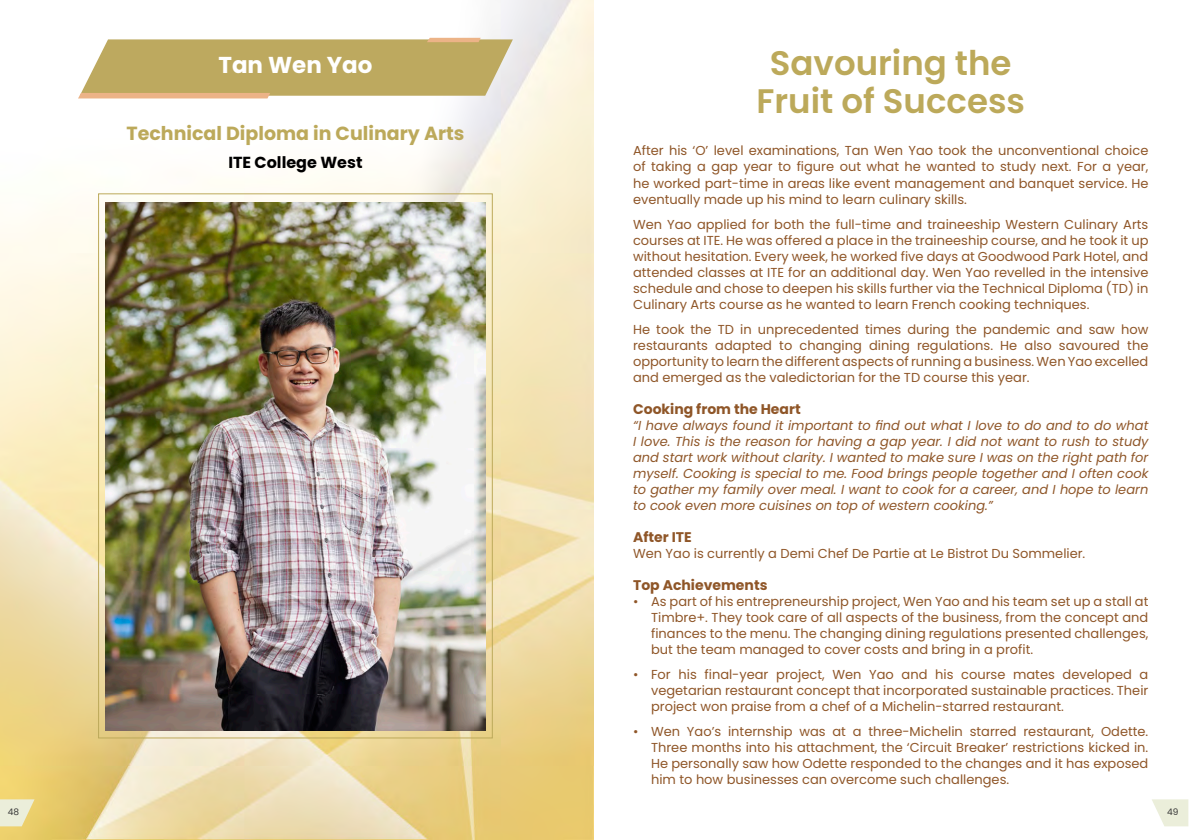
<style>
.page{position:relative;width:1189px;height:840px;background:#fff}
.page>*{position:absolute;margin:0;border:0;box-sizing:border-box;transform-origin:0 0}
.t1{font:600 34px/38px "Poppins";color:#bca95a;text-align:center}
.t2{font:700 23px "Poppins";color:#fff}
.t3{font:700 19px "Poppins";color:#bca95a}
.t4{font:700 16px "Poppins";color:#000}
.t5{font:700 14px "Poppins";color:#8f5628}
.t6{font:13px/16px "Poppins";color:#8f5628;text-align:justify}
.t7{font:italic 13px/16px "Poppins";color:#8f5628;text-align:justify}
.t8{font:9px "Poppins";color:#383838}
</style>
<div class="page">
<img style="left:0;top:0;width:593px;height:839px">
<svg style="left:0;top:799px;width:35px;height:27px"></svg>
<svg style="left:1152px;top:799px;width:36px;height:27px"></svg>
<img style="left:105px;top:202px;width:381px;height:528px">
<svg style="left:78px;top:38px;width:435px;height:60px"></svg>
<h2 class="t2" style="left:218px;top:51px;width:156px">Tan Wen Yao</h2>
<h3 class="t3" style="left:126px;top:122px;width:340px">Technical Diploma in Culinary Arts</h3>
<p class="t4" style="left:228px;top:153px;width:136px">ITE College West</p>
<h1 class="t1" style="left:756px;top:44px;width:270px">Savouring the<br>Fruit of Success</h1>
<p class="t6" style="left:633px;top:143px;width:517px">After his ‘O’ level examinations, Tan Wen Yao took the unconventional choice of taking a gap year to figure out what he wanted to study next. For a year, he worked part-time in areas like event management and banquet service. He eventually made up his mind to learn culinary skills.</p>
<p class="t6" style="left:633px;top:216px;width:517px">Wen Yao applied for both the full-time and traineeship Western Culinary Arts courses at ITE. He was offered a place in the traineeship course, and he took it up without hesitation. Every week, he worked five days at Goodwood Park Hotel, and attended classes at ITE for an additional day. Wen Yao revelled in the intensive schedule and chose to deepen his skills further via the Technical Diploma (TD) in Culinary Arts course as he wanted to learn French cooking techniques.</p>
<p class="t6" style="left:633px;top:321px;width:517px">He took the TD in unprecedented times during the pandemic and saw how restaurants adapted to changing dining regulations. He also savoured the opportunity to learn the different aspects of running a business. Wen Yao excelled and emerged as the valedictorian for the TD course this year.</p>
<p class="t5" style="left:633px;top:400px;width:169px">Cooking from the Heart</p>
<p class="t7" style="left:633px;top:417px;width:517px">“I have always found it important to find out what I love to do and to do what I love. This is the reason for having a gap year. I did not want to rush to study and start work without clarity. I wanted to make sure I was on the right path for myself. Cooking is special to me. Food brings people together and I often cook to gather my family over meal. I want to cook for a career, and I hope to learn to cook even more cuisines on top of western cooking.”</p>
<p class="t5" style="left:633px;top:528px;width:60px">After ITE</p>
<p class="t6" style="left:633px;top:545px;width:454px">Wen Yao is currently a Demi Chef De Partie at Le Bistrot Du Sommelier.</p>
<p class="t5" style="left:633px;top:576px;width:136px">Top Achievements</p>
<p class="t6" style="left:651px;top:593px;width:499px;text-indent:-18px">• As part of his entrepreneurship project, Wen Yao and his team set up a stall at Timbre+. They took care of all aspects of the business, from the concept and finances to the menu. The changing dining regulations presented challenges, but the team managed to cover costs and bring in a profit.</p>
<p class="t6" style="left:651px;top:666px;width:499px;text-indent:-18px">• For his final-year project, Wen Yao and his course mates developed a vegetarian restaurant concept that incorporated sustainable practices. Their project won praise from a chef of a Michelin-starred restaurant.</p>
<p class="t6" style="left:651px;top:723px;width:499px;text-indent:-18px">• Wen Yao’s internship was at a three-Michelin starred restaurant, Odette.<br>Three months into his attachment, the ‘Circuit Breaker’ restrictions kicked in.<br>He personally saw how Odette responded to the changes and it has exposed him to how businesses can overcome such challenges.</p>
<p class="t8" style="left:8px;top:807px;width:13px">48</p>
<p class="t8" style="left:1167px;top:807px;width:13px">49</p>
</div>
